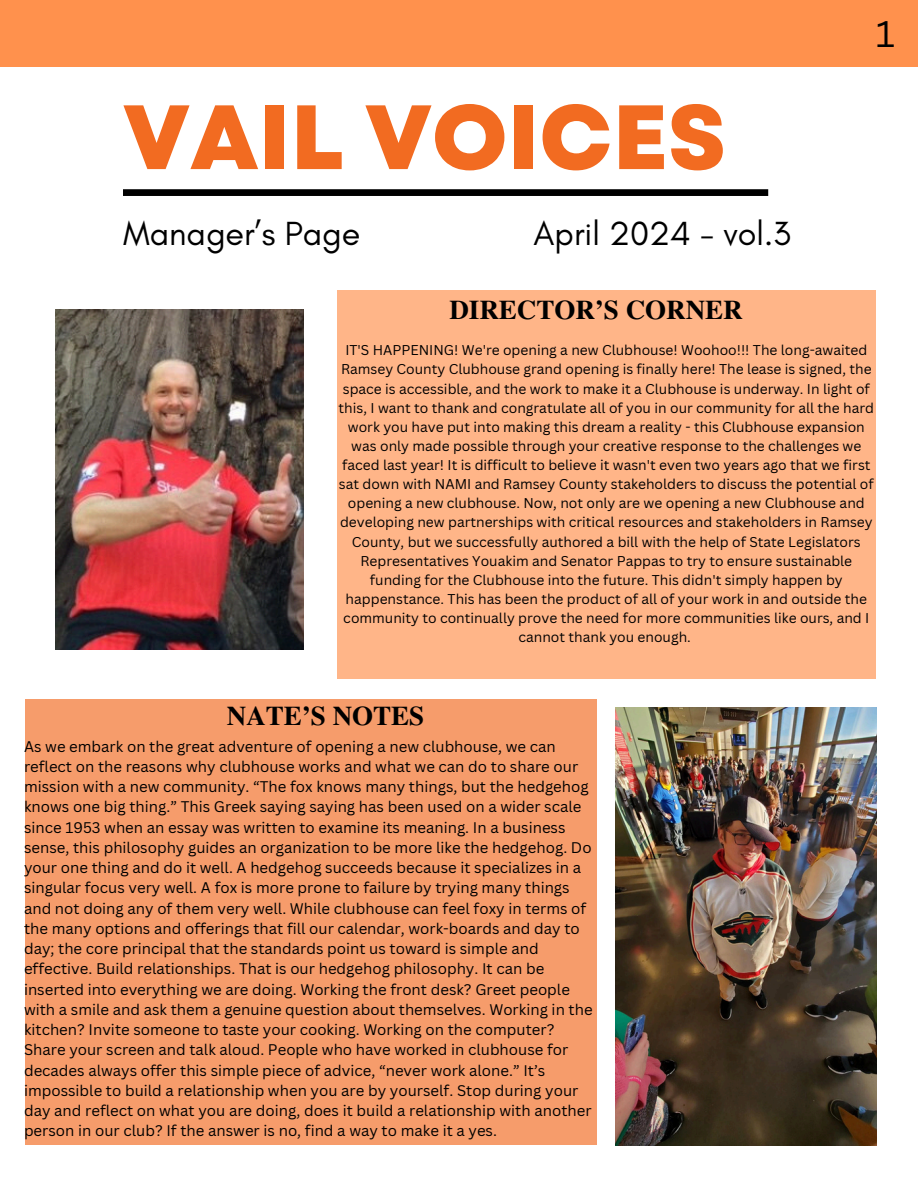
<style>
.page{position:relative;width:918px;height:1188px;background:#fff}
.page>*{position:absolute;margin:0;border:0;box-sizing:border-box;transform-origin:0 0}
.t1{font:800 91.05px "Garet";color:#f26b21}
.t2{font:36px "Canva Sans";color:#000}
.t3{font:34.2px "Glacial Indifference";color:#000}
.t4{font:700 27px "Te X Gyre Termes";color:#000}
.t5{font:15px/20.2px "Canva Sans";color:#000}
.t6{font:13.8px/19.2px "Canva Sans";color:#000;text-align:center}
</style>
<div class="page">
<div style="left:123px;top:189px;width:645px;height:7px;background:#000"></div>
<div style="left:25px;top:699px;width:571px;height:446px;background:#f69c6b"></div>
<div style="left:337px;top:290px;width:539px;height:388px;background:#ffb588"></div>
<div style="left:0;top:0;width:918px;height:67px;background:#ff914d"></div>
<img style="left:615px;top:707px;width:261px;height:438px">
<img style="left:56px;top:309px;width:247px;height:341px">
<p class="t1" style="left:123px;top:72px;width:605px">VAIL VOICES</p>
<h2 class="t3" style="left:123px;top:212px;width:239px">Manager’s Page</h2>
<h3 class="t3" style="left:534px;top:212px;width:259px">April 2024 - vol.3</h3>
<p class="t4" style="left:449px;top:289px;width:295px">DIRECTOR’S CORNER</p>
<h3 class="t2" style="left:876px;top:8px;width:21px">1</h3>
<p class="t6" style="left:339px;top:340px;width:537px">IT'S HAPPENING! We're opening a new Clubhouse! Woohoo!!! The long-awaited Ramsey County Clubhouse grand opening is finally here! The lease is signed, the space is accessible, and the work to make it a Clubhouse is underway. In light of this, I want to thank and congratulate all of you in our community for all the hard work you have put into making this dream a reality - this Clubhouse expansion was only made possible through your creative response to the challenges we faced last year! It is difficult to believe it wasn't even two years ago that we first sat down with NAMI and Ramsey County stakeholders to discuss the potential of opening a new clubhouse. Now, not only are we opening a new Clubhouse and developing new partnerships with critical resources and stakeholders in Ramsey County, but we successfully authored a bill with the help of State Legislators Representatives Youakim and Senator Pappas to try to ensure sustainable funding for the Clubhouse into the future. This didn't simply happen by happenstance. This has been the product of all of your work in and outside the community to continually prove the need for more communities like ours, and I cannot thank you enough.</p>
<p class="t4" style="left:227px;top:695px;width:199px">NATE’S NOTES</p>
<p class="t5" style="left:24px;top:736px;width:570px">As we embark on the great adventure of opening a new clubhouse, we can reflect on the reasons why clubhouse works and what we can do to share our mission with a new community. “The fox knows many things, but the hedgehog knows one big thing.” This Greek saying saying has been used on a wider scale since 1953 when an essay was written to examine its meaning. In a business sense, this philosophy guides an organization to be more like the hedgehog. Do your one thing and do it well. A hedgehog succeeds because it specializes in a singular focus very well. A fox is more prone to failure by trying many things and not doing any of them very well. While clubhouse can feel foxy in terms of the many options and offerings that fill our calendar, work-boards and day to day; the core principal that the standards point us toward is simple and effective. Build relationships. That is our hedgehog philosophy. It can be inserted into everything we are doing. Working the front desk? Greet people with a smile and ask them a genuine question about themselves. Working in the kitchen? Invite someone to taste your cooking. Working on the computer?<br>Share your screen and talk aloud. People who have worked in clubhouse for decades always offer this simple piece of advice, “never work alone.” It’s impossible to build a relationship when you are by yourself. Stop during your day and reflect on what you are doing, does it build a relationship with another person in our club? If the answer is no, find a way to make it a yes.</p>
</div>
